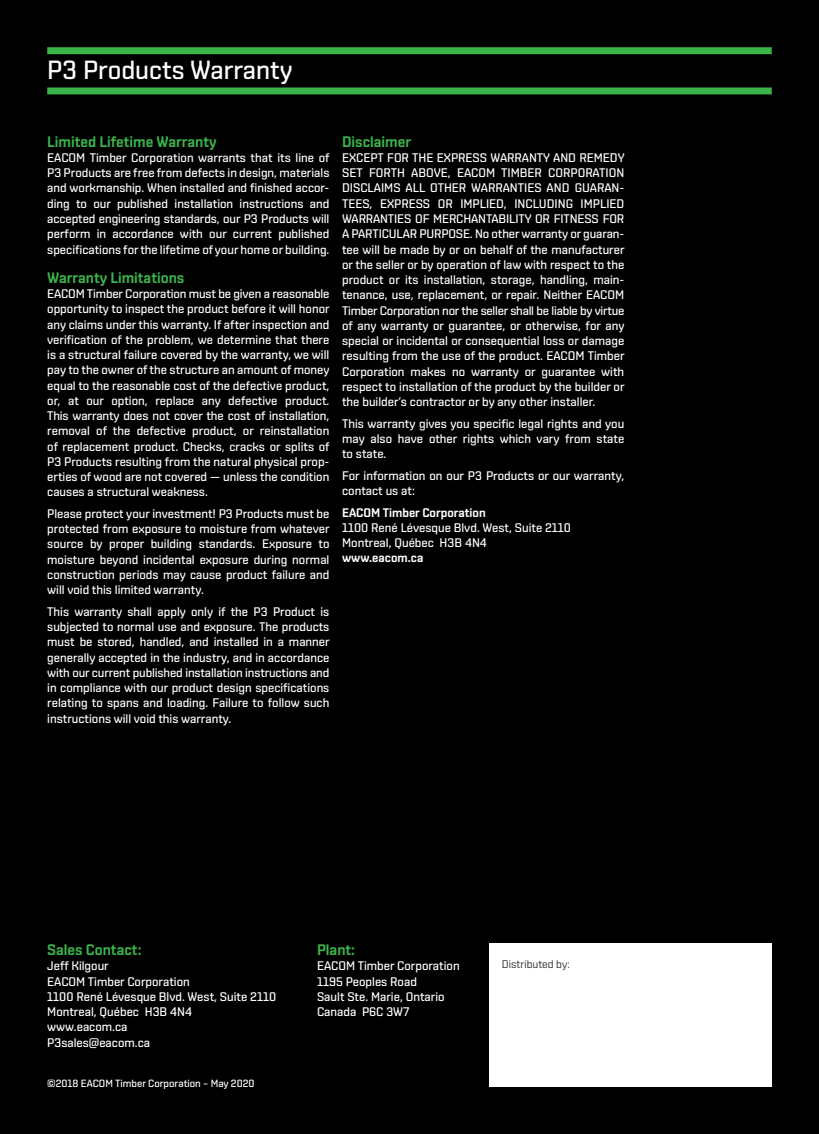
<style>
.page{position:relative;width:819px;height:1134px;background:#000}
.page>*{position:absolute;margin:0;border:0;box-sizing:border-box;transform-origin:0 0}
.t1{font:500 26.43px "Shentox";color:#fff}
.t2{font:600 15.22px "Shentox";color:#3ab54a}
.t3{font:500 12.42px/15.2px "Shentox";color:#fff}
.t4{font:600 12.42px "Shentox";color:#fff}
.t5{font:11.03px "Shentox";color:#231f20}
.t6{font:500 10.5px "Shentox";color:#fff}
</style>
<div class="page">
<div style="left:489px;top:943px;width:283px;height:144px;background:#fff"></div>
<div style="left:47px;top:47px;width:725px;height:7px;background:#3ab54a"></div>
<div style="left:47px;top:87px;width:725px;height:7px;background:#3ab54a"></div>
<h1 class="t1" style="left:47px;top:54px;width:247px">P3 Products Warranty</h1>
<p class="t2" style="left:47px;top:132px;width:171px">Limited Lifetime Warranty</p>
<p class="t3" style="left:47px;top:150px;width:284px">EACOM Timber Corporation warrants that its line of P3 Products are free from defects in design, materials and workmanship. When installed and finished accor&shy;ding to our published installation instructions and accepted engineering standards, our P3 Products will perform in accordance with our current published specifications for the lifetime of your home or building.</p>
<p class="t2" style="left:47px;top:268px;width:139px">Warranty Limitations</p>
<p class="t3" style="left:47px;top:286px;width:284px">EACOM Timber Corporation must be given a reasonable opportunity to inspect the product before it will honor any claims under this warranty. If after inspection and verification of the problem, we determine that there is a structural failure covered by the warranty, we will pay to the owner of the structure an amount of money equal to the reasonable cost of the defective product, or, at our option, replace any defective product.<br>This warranty does not cover the cost of installation, removal of the defective product, or reinstallation of replacement product. Checks, cracks or splits of P3 Products resulting from the natural physical prop&shy;erties of wood are not covered — unless the condition causes a structural weakness.</p>
<p class="t3" style="left:47px;top:506px;width:284px;text-align:justify">Please protect your investment! P3 Products must be protected from exposure to moisture from whatever source by proper building standards. Exposure to moisture beyond incidental exposure during normal construction periods may cause product failure and will void this limited warranty.</p>
<p class="t3" style="left:47px;top:604px;width:284px;text-align:justify">This warranty shall apply only if the P3 Product is subjected to normal use and exposure. The products must be stored, handled, and installed in a manner generally accepted in the industry, and in accordance with our current published installation instructions and in compliance with our product design specifications relating to spans and loading. Failure to follow such instructions will void this warranty.</p>
<p class="t2" style="left:342px;top:132px;width:71px">Disclaimer</p>
<p class="t3" style="left:342px;top:150px;width:284px">EXCEPT FOR THE EXPRESS WARRANTY AND REMEDY SET FORTH ABOVE, EACOM TIMBER CORPORATION DISCLAIMS ALL OTHER WARRANTIES AND GUARAN-TEES, EXPRESS OR IMPLIED, INCLUDING IMPLIED WARRANTIES OF MERCHANTABILITY OR FITNESS FOR A PARTICULAR PURPOSE. No other warranty or guaran&shy;tee will be made by or on behalf of the manufacturer or the seller or by operation of law with respect to the product or its installation, storage, handling, main&shy;tenance, use, replacement, or repair. Neither EACOM Timber Corporation nor the seller shall be liable by virtue of any warranty or guarantee, or otherwise, for any special or incidental or consequential loss or damage resulting from the use of the product. EACOM Timber Corporation makes no warranty or guarantee with respect to installation of the product by the builder or the builder’s contractor or by any other installer.</p>
<p class="t3" style="left:342px;top:416px;width:284px;text-align:justify">This warranty gives you specific legal rights and you may also have other rights which vary from state to state.</p>
<p class="t3" style="left:342px;top:468px;width:284px">For information on our P3 Products or our warranty, contact us at:</p>
<p class="t4" style="left:342px;top:505px;width:145px">EACOM Timber Corporation</p>
<p class="t3" style="left:342px;top:520px;width:231px">1100 René Lévesque Blvd. West, Suite 2110<br>Montreal, Québec H3B 4N4</p>
<p class="t4" style="left:342px;top:551px;width:83px">www.eacom.ca</p>
<p class="t2" style="left:47px;top:941px;width:96px">Sales Contact:</p>
<p class="t3" style="left:47px;top:958px;width:231px">Jeff Kilgour<br>EACOM Timber Corporation<br>1100 René Lévesque Blvd. West, Suite 2110<br>Montreal, Québec H3B 4N4<br>www.eacom.ca<br>P3sales@eacom.ca</p>
<p class="t6" style="left:47px;top:1077px;width:209px">©2018 EACOM Timber Corporation – May 2020</p>
<p class="t2" style="left:317px;top:941px;width:39px">Plant:</p>
<p class="t3" style="left:317px;top:958px;width:144px">EACOM Timber Corporation<br>1195 Peoples Road<br>Sault Ste. Marie, Ontario<br>Canada P6C 3W7</p>
<p class="t5" style="left:502px;top:957px;width:69px">Distributed by:</p>
</div>
